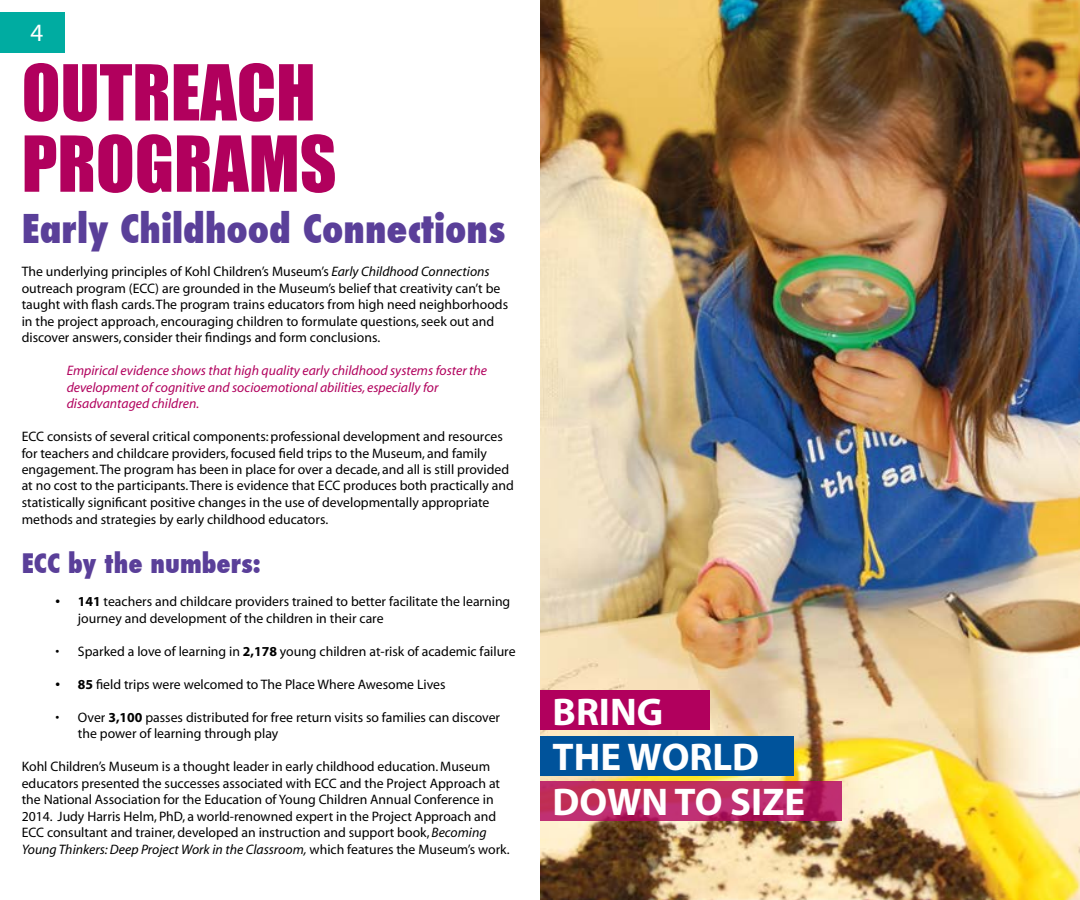
<style>
.page{position:relative;width:1080px;height:900px;background:#fff}
.page>*{position:absolute;margin:0;border:0;box-sizing:border-box;transform-origin:0 0}
.t1{font:71.25px/71.2px "Impact";color:#b1005d}
.t2{font:800 condensed 38.75px "Futura";color:#5a3f99}
.t3{font:700 38.75px/45.2px "Myriad";color:#fff}
.t4{font:800 condensed 26.25px "Futura";color:#5a3f99}
.t5{font:25px "Myriad";color:#fff}
.t6{font:13.75px/16.5px "Myriad";color:#000}
.t7{font:italic 13.75px/16.5px "Myriad";color:#b1005d}
.s1{font-style:italic}
.s2{font-weight:700}
</style>
<div class="page">
<div style="left:0;top:12px;width:65px;height:41px;background:#00aca1"></div>
<img style="left:540px;top:0;width:540px;height:900px">
<div style="left:540px;top:736px;width:254px;height:39px;background:#00539b"></div>
<div style="left:540px;top:691px;width:169px;height:39px;background:#b1005d"></div>
<svg style="left:540px;top:781px;width:301px;height:39px;background:#bb2962"></svg>
<h3 class="t5" style="left:31px;top:20px;width:14px">4</h3>
<h1 class="t1" style="left:22px;top:55px;width:316px">OUTREACH<br>PROGRAMS</h1>
<h2 class="t2" style="left:22px;top:202px;width:485px">Early Childhood Connections</h2>
<p class="t6" style="left:22px;top:264px;width:488px">The underlying principles of Kohl Children’s Museum’s <span class="s1">Early Childhood Connections </span>outreach program (ECC) are grounded in the Museum’s belief that creativity can’t be taught with flash cards. The program trains educators from high need neighborhoods in the project approach, encouraging children to formulate questions, seek out and discover answers, consider their findings and form conclusions.</p>
<p class="t7" style="left:67px;top:363px;width:422px">Empirical evidence shows that high quality early childhood systems foster the development of cognitive and socioemotional abilities, especially for disadvantaged children.</p>
<p class="t6" style="left:22px;top:429px;width:494px">ECC consists of several critical components: professional development and resources for teachers and childcare providers, focused field trips to the Museum, and family engagement. The program has been in place for over a decade, and all is still provided at no cost to the participants. There is evidence that ECC produces both practically and statistically significant positive changes in the use of developmentally appropriate methods and strategies by early childhood educators.</p>
<h3 class="t4" style="left:22px;top:545px;width:240px">ECC by the numbers:</h3>
<p class="t6" style="left:78px;top:594px;width:434px;text-indent:-22px"><span class="s2">• 141</span> teachers and childcare providers trained to better facilitate the learning journey and development of the children in their care</p>
<p class="t6" style="left:55px;top:643px;width:462px">• Sparked a love of learning in <span class="s2">2,178</span> young children at-risk of academic failure</p>
<p class="t6" style="left:55px;top:676px;width:392px"><span class="s2">• 85</span> field trips were welcomed to The Place Where Awesome Lives</p>
<p class="t6" style="left:78px;top:709px;width:424px;text-indent:-22px">• Over <span class="s2">3,100</span> passes distributed for free return visits so families can discover the power of learning through play</p>
<p class="t6" style="left:22px;top:759px;width:489px">Kohl Children’s Museum is a thought leader in early childhood education. Museum educators presented the successes associated with ECC and the Project Approach at the National Association for the Education of Young Children Annual Conference in 2014. Judy Harris Helm, PhD, a world-renowned expert in the Project Approach and ECC consultant and trainer, developed an instruction and support book, <span class="s1">Becoming Young Thinkers: Deep Project Work in the Classroom,</span> which features the Museum’s work.</p>
<h2 class="t3" style="left:553px;top:691px;width:254px">BRING<br>THE WORLD<br>DOWN TO SIZE</h2>
</div>
